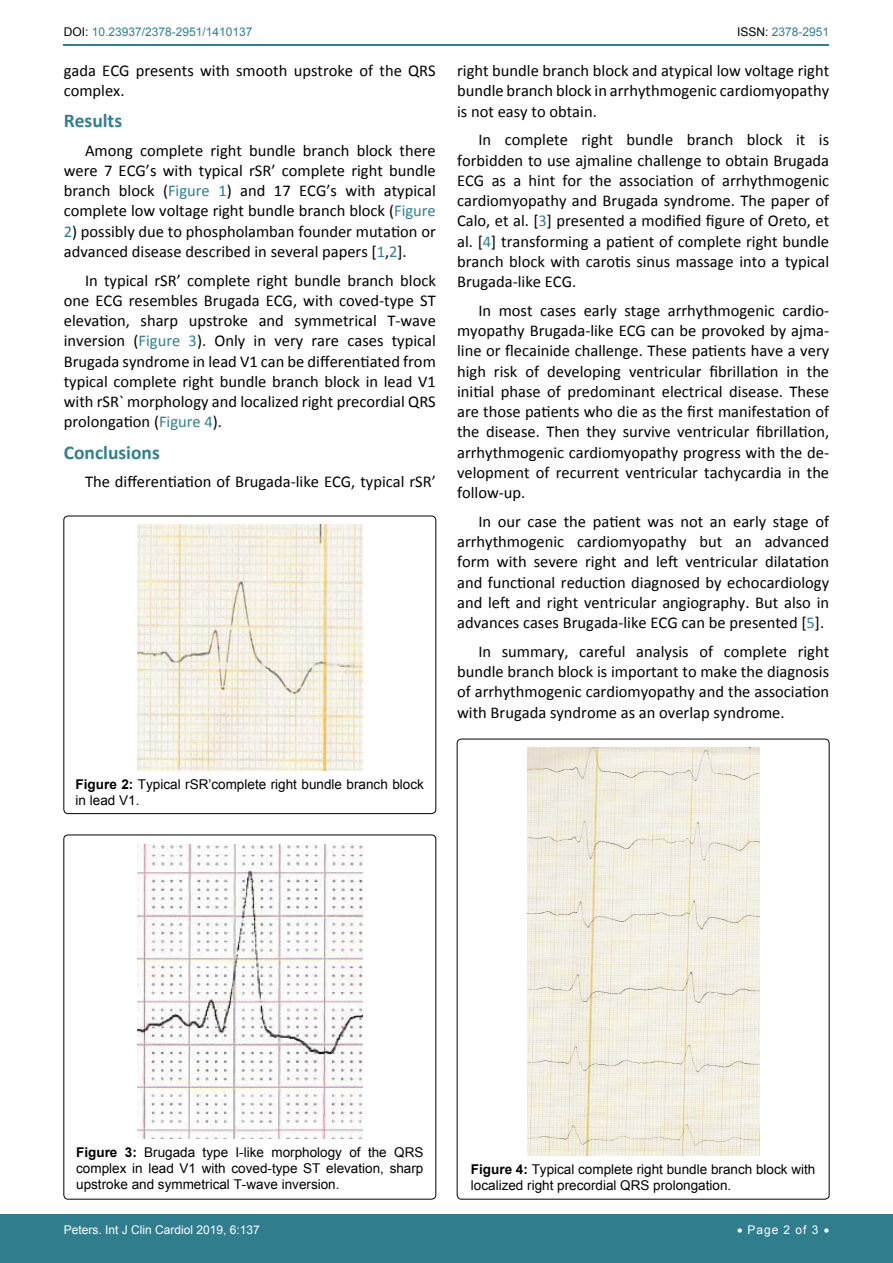
<style>
.page{position:relative;width:893px;height:1263px;background:#fff}
.page>*{position:absolute;margin:0;border:0;box-sizing:border-box;transform-origin:0 0}
.t1{font:700 19.5px "Calibri";color:#30808d}
.t2{font:16.5px/20.2px "Calibri";color:#000;text-align:justify}
.t3{font:13.5px/16.2px "Arial";color:#000}
.t4{font:12px "Arial";color:#30808d}
.t5{font:12px "Arial";color:#fff}
.s1{color:#000}
.s2{color:#30808d}
.s3{font-weight:700}
</style>
<div class="page">
<hr style="left:64px;top:44px;width:765px;height:2px;background:#30808d">
<div style="left:0;top:1215px;width:893px;height:48px;background:#307d8d"></div>
<div style="left:64px;top:516px;width:372px;height:298px;border:1px solid #000;border-radius:4px"></div>
<img style="left:137px;top:525px;width:225px;height:245px">
<div style="left:64px;top:835px;width:372px;height:364px;border:1px solid #000;border-radius:4px"></div>
<img style="left:137px;top:845px;width:225px;height:293px">
<img style="left:527px;top:748px;width:232px;height:408px">
<p class="t4" style="left:64px;top:24px;width:190px"><span class="s1">DOI:</span> 10.23937/2378-2951/1410137</p>
<p class="t4" style="left:737px;top:24px;width:94px"><span class="s1">ISSN:</span> 2378-2951</p>
<p class="t2" style="left:64px;top:61px;width:374px;line-height:19.8px">gada ECG presents with smooth upstroke of the QRS complex.</p>
<p class="t1" style="left:64px;top:108px;width:60px">Results</p>
<p class="t2" style="left:64px;top:140px;width:374px;text-indent:21px">Among complete right bundle branch block there were 7 ECG’s with typical rSR’ complete right bundle branch block (<span class="s2">Figure 1</span>) and 17 ECG’s with atypical complete low voltage right bundle branch block (<span class="s2">Figure</span></p>
<p class="t2" style="left:64px;top:221px;width:374px"><span class="s2">2</span>) possibly due to phospholamban founder mutation or advanced disease described in several papers [<span class="s2">1</span>,<span class="s2">2</span>].</p>
<p class="t2" style="left:64px;top:270px;width:374px;text-indent:21px">In typical rSR’ complete right bundle branch block one ECG resembles Brugada ECG, with coved-type ST elevation, sharp upstroke and symmetrical T-wave inversion (<span class="s2">Figure 3</span>). Only in very rare cases typical Brugada syndrome in lead V1 can be differentiated from typical complete right bundle branch block in lead V1 with rSR` morphology and localized right precordial QRS prolongation (<span class="s2">Figure 4</span>).</p>
<p class="t1" style="left:64px;top:440px;width:98px">Conclusions</p>
<p class="t2" style="left:85px;top:472px;width:352px">The differentiation of Brugada-like ECG, typical rSR’</p>
<p class="t2" style="left:457px;top:61px;width:374px">right bundle branch block and atypical low voltage right bundle branch block in arrhythmogenic cardiomyopathy is not easy to obtain.</p>
<p class="t2" style="left:457px;top:130px;width:374px;text-indent:21px">In complete right bundle branch block it is forbidden to use ajmaline challenge to obtain Brugada ECG as a hint for the association of arrhythmogenic cardiomyopathy and Brugada syndrome. The paper of Calo, et al. [<span class="s2">3</span>] presented a modified figure of Oreto, et al. [<span class="s2">4</span>] transforming a patient of complete right bundle branch block with carotis sinus massage into a typical Brugada-like ECG.</p>
<p class="t2" style="left:457px;top:300px;width:374px;text-indent:21px">In most cases early stage arrhythmogenic cardio&shy;myopathy Brugada-like ECG can be provoked by ajma&shy;line or flecainide challenge. These patients have a very high risk of developing ventricular fibrillation in the initial phase of predominant electrical disease. These are those patients who die as the first manifestation of the disease. Then they survive ventricular fibrillation, arrhythmogenic cardiomyopathy progress with the de&shy;velopment of recurrent ventricular tachycardia in the follow-up.</p>
<p class="t2" style="left:457px;top:511px;width:374px;text-indent:21px">In our case the patient was not an early stage of arrhythmogenic cardiomyopathy but an advanced form with severe right and left ventricular dilatation and functional reduction diagnosed by echocardiology and left and right ventricular angiography. But also in advances cases Brugada-like ECG can be presented [<span class="s2">5</span>].</p>
<p class="t2" style="left:457px;top:641px;width:374px;text-indent:21px">In summary, careful analysis of complete right bundle branch block is important to make the diagnosis of arrhythmogenic cardiomyopathy and the association with Brugada syndrome as an overlap syndrome.</p>
<p class="t3" style="left:76px;top:776px;width:350px"><span class="s3">Figure 2:</span> Typical rSR’complete right bundle branch block in lead V1.</p>
<p class="t3" style="left:76px;top:1144px;width:349px;text-align:justify"><span class="s3">Figure 3:</span> Brugada type I-like morphology of the QRS complex in lead V1 with coved-type ST elevation, sharp upstroke and symmetrical T-wave inversion.</p>
<p class="t3" style="left:471px;top:1161px;width:346px"><span class="s3">Figure 4:</span> Typical complete right bundle branch block with localized right precordial QRS prolongation.</p>
<p class="t5" style="left:64px;top:1221px;width:198px">Peters. Int J Clin Cardiol 2019, 6:137</p>
<p class="t5" style="left:737px;top:1221px;width:94px">• Page 2 of 3 •</p>
</div>
